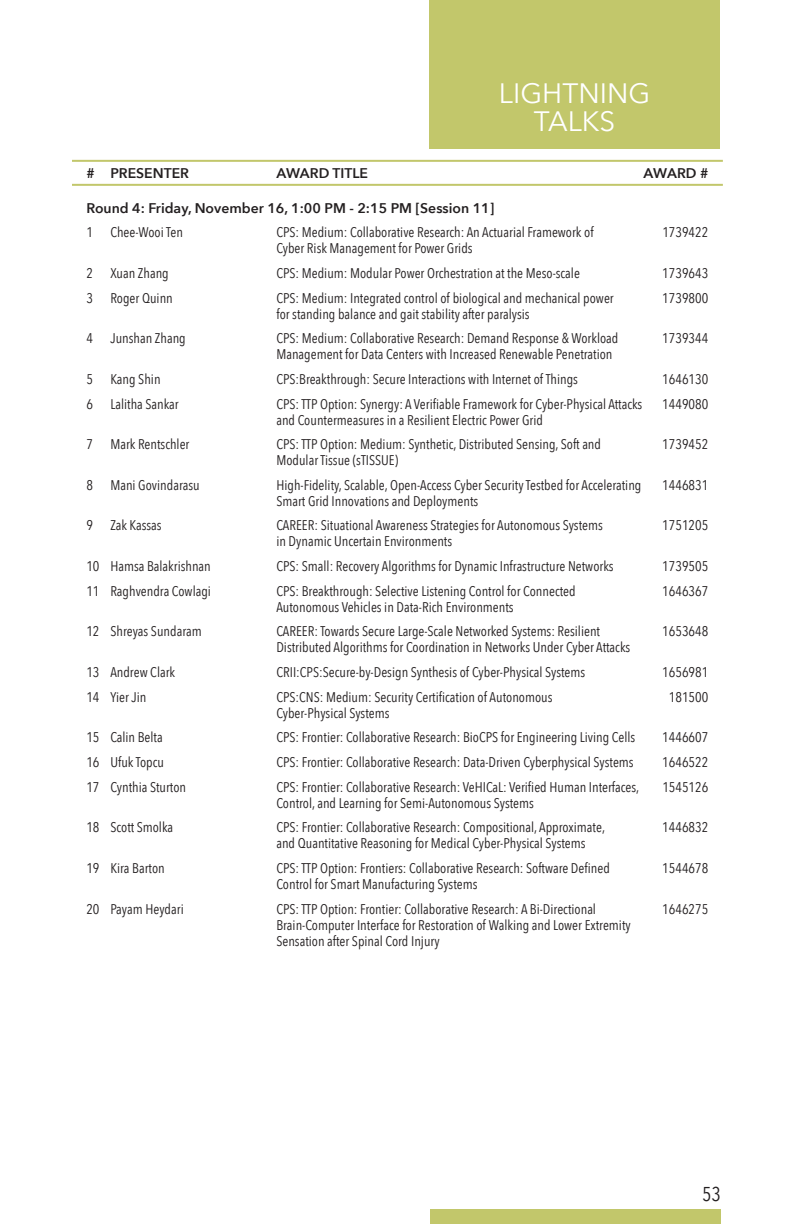
<style>
.page{position:relative;width:792px;height:1224px;background:#fff}
.page>*{position:absolute;margin:0;border:0;box-sizing:border-box;transform-origin:0 0}
.t1{font:28px/28px "Avenir Next";color:#fff;text-align:center}
.t2{font:20px "Avenir Next Condensed";color:#231f20}
.LT_Top{font:14px/16px "Avenir Next Condensed";color:#231f20}
.LT_Top-2{font:600 14px "Avenir Next";color:#231f20}
</style>
<div class="page">
<div style="left:429px;top:0;width:291px;height:148px;background:#c2c76b"></div>
<div style="left:430px;top:1210px;width:291px;height:14px;background:#c2c76b"></div>
<hr style="left:72px;top:160px;width:651px;height:2px;background:#c2c76b">
<hr style="left:72px;top:184px;width:651px;height:2px;background:#c2c76b">
<h1 class="t1" style="left:499px;top:78px;width:153px">LIGHTNING<br>TALKS</h1>
<p class="LT_Top-2" style="left:86px;top:161px;width:104px"># PRESENTER</p>
<p class="LT_Top-2" style="left:276px;top:161px;width:93px">AWARD TITLE</p>
<p class="LT_Top-2" style="left:644px;top:161px;width:66px">AWARD #</p>
<p class="LT_Top-2" style="left:86px;top:196px;width:410px">Round 4: Friday, November 16, 1:00 PM - 2:15 PM [Session 11]</p>
<p class="LT_Top" style="left:86px;top:224px;width:98px">1 Chee-Wooi Ten</p>
<p class="LT_Top" style="left:276px;top:224px;width:319px">CPS: Medium: Collaborative Research: An Actuarial Framework of</p>
<p class="LT_Top" style="left:662px;top:224px;width:48px">1739422</p>
<p class="LT_Top" style="left:276px;top:240px;width:198px">Cyber Risk Management for Power Grids</p>
<p class="LT_Top" style="left:86px;top:264px;width:84px">2 Xuan Zhang</p>
<p class="LT_Top" style="left:276px;top:264px;width:305px">CPS: Medium: Modular Power Orchestration at the Meso-scale</p>
<p class="LT_Top" style="left:662px;top:264px;width:48px">1739643</p>
<p class="LT_Top" style="left:86px;top:289px;width:88px">3 Roger Quinn</p>
<p class="LT_Top" style="left:276px;top:289px;width:339px">CPS: Medium: Integrated control of biological and mechanical power</p>
<p class="LT_Top" style="left:662px;top:289px;width:48px">1739800</p>
<p class="LT_Top" style="left:276px;top:305px;width:255px">for standing balance and gait stability after paralysis</p>
<p class="LT_Top" style="left:86px;top:330px;width:101px">4 Junshan Zhang</p>
<p class="LT_Top" style="left:276px;top:330px;width:344px">CPS: Medium: Collaborative Research: Demand Response &amp; Workload</p>
<p class="LT_Top" style="left:662px;top:330px;width:48px">1739344</p>
<p class="LT_Top" style="left:276px;top:346px;width:338px">Management for Data Centers with Increased Renewable Penetration</p>
<p class="LT_Top" style="left:86px;top:370px;width:76px">5 Kang Shin</p>
<p class="LT_Top" style="left:276px;top:370px;width:303px">CPS:Breakthrough: Secure Interactions with Internet of Things</p>
<p class="LT_Top" style="left:662px;top:370px;width:48px">1646130</p>
<p class="LT_Top" style="left:86px;top:395px;width:94px">6 Lalitha Sankar</p>
<p class="LT_Top" style="left:276px;top:395px;width:368px">CPS: TTP Option: Synergy: A Verifiable Framework for Cyber-Physical Attacks</p>
<p class="LT_Top" style="left:662px;top:395px;width:48px">1449080</p>
<p class="LT_Top" style="left:276px;top:411px;width:268px">and Countermeasures in a Resilient Electric Power Grid</p>
<p class="LT_Top" style="left:86px;top:436px;width:105px">7 Mark Rentschler</p>
<p class="LT_Top" style="left:276px;top:436px;width:326px">CPS: TTP Option: Medium: Synthetic, Distributed Sensing, Soft and</p>
<p class="LT_Top" style="left:662px;top:436px;width:48px">1739452</p>
<p class="LT_Top" style="left:276px;top:452px;width:123px">Modular Tissue (sTISSUE)</p>
<p class="LT_Top" style="left:86px;top:476px;width:115px">8 Mani Govindarasu</p>
<p class="LT_Top" style="left:276px;top:476px;width:367px">High-Fidelity, Scalable, Open-Access Cyber Security Testbed for Accelerating</p>
<p class="LT_Top" style="left:662px;top:476px;width:48px">1446831</p>
<p class="LT_Top" style="left:276px;top:492px;width:203px">Smart Grid Innovations and Deployments</p>
<p class="LT_Top" style="left:86px;top:517px;width:77px">9 Zak Kassas</p>
<p class="LT_Top" style="left:276px;top:517px;width:328px">CAREER: Situational Awareness Strategies for Autonomous Systems</p>
<p class="LT_Top" style="left:662px;top:517px;width:48px">1751205</p>
<p class="LT_Top" style="left:276px;top:533px;width:177px">in Dynamic Uncertain Environments</p>
<p class="LT_Top" style="left:86px;top:558px;width:126px">10 Hamsa Balakrishnan</p>
<p class="LT_Top" style="left:276px;top:558px;width:339px">CPS: Small: Recovery Algorithms for Dynamic Infrastructure Networks</p>
<p class="LT_Top" style="left:662px;top:558px;width:48px">1739505</p>
<p class="LT_Top" style="left:86px;top:582px;width:126px">11 Raghvendra Cowlagi</p>
<p class="LT_Top" style="left:276px;top:582px;width:301px">CPS: Breakthrough: Selective Listening Control for Connected</p>
<p class="LT_Top" style="left:662px;top:582px;width:48px">1646367</p>
<p class="LT_Top" style="left:276px;top:598px;width:239px">Autonomous Vehicles in Data-Rich Environments</p>
<p class="LT_Top" style="left:86px;top:623px;width:117px">12 Shreyas Sundaram</p>
<p class="LT_Top" style="left:276px;top:623px;width:325px">CAREER: Towards Secure Large-Scale Networked Systems: Resilient</p>
<p class="LT_Top" style="left:662px;top:623px;width:48px">1653648</p>
<p class="LT_Top" style="left:276px;top:639px;width:355px">Distributed Algorithms for Coordination in Networks Under Cyber Attacks</p>
<p class="LT_Top" style="left:86px;top:663px;width:90px">13 Andrew Clark</p>
<p class="LT_Top" style="left:276px;top:663px;width:310px">CRII:CPS:Secure-by-Design Synthesis of Cyber-Physical Systems</p>
<p class="LT_Top" style="left:662px;top:663px;width:48px">1656981</p>
<p class="LT_Top" style="left:86px;top:688px;width:62px">14 Yier Jin</p>
<p class="LT_Top" style="left:276px;top:688px;width:278px">CPS:CNS: Medium: Security Certification of Autonomous</p>
<p class="LT_Top" style="left:669px;top:688px;width:41px">181500</p>
<p class="LT_Top" style="left:276px;top:704px;width:115px">Cyber-Physical Systems</p>
<p class="LT_Top" style="left:86px;top:729px;width:78px">15 Calin Belta</p>
<p class="LT_Top" style="left:276px;top:729px;width:360px">CPS: Frontier: Collaborative Research: BioCPS for Engineering Living Cells</p>
<p class="LT_Top" style="left:662px;top:729px;width:48px">1446607</p>
<p class="LT_Top" style="left:86px;top:753px;width:79px">16 Ufuk Topcu</p>
<p class="LT_Top" style="left:276px;top:753px;width:359px">CPS: Frontier: Collaborative Research: Data-Driven Cyberphysical Systems</p>
<p class="LT_Top" style="left:662px;top:753px;width:48px">1646522</p>
<p class="LT_Top" style="left:86px;top:778px;width:101px">17 Cynthia Sturton</p>
<p class="LT_Top" style="left:276px;top:778px;width:364px">CPS: Frontier: Collaborative Research: VeHICaL: Verified Human Interfaces,</p>
<p class="LT_Top" style="left:662px;top:778px;width:48px">1545126</p>
<p class="LT_Top" style="left:276px;top:794px;width:259px">Control, and Learning for Semi-Autonomous Systems</p>
<p class="LT_Top" style="left:86px;top:819px;width:88px">18 Scott Smolka</p>
<p class="LT_Top" style="left:276px;top:819px;width:330px">CPS: Frontier: Collaborative Research: Compositional, Approximate,</p>
<p class="LT_Top" style="left:662px;top:819px;width:48px">1446832</p>
<p class="LT_Top" style="left:276px;top:835px;width:311px">and Quantitative Reasoning for Medical Cyber-Physical Systems</p>
<p class="LT_Top" style="left:86px;top:859px;width:80px">19 Kira Barton</p>
<p class="LT_Top" style="left:276px;top:859px;width:335px">CPS: TTP Option: Frontiers: Collaborative Research: Software Defined</p>
<p class="LT_Top" style="left:662px;top:859px;width:48px">1544678</p>
<p class="LT_Top" style="left:276px;top:875px;width:203px">Control for Smart Manufacturing Systems</p>
<p class="LT_Top" style="left:86px;top:900px;width:99px">20 Payam Heydari</p>
<p class="LT_Top" style="left:276px;top:900px;width:321px">CPS: TTP Option: Frontier: Collaborative Research: A Bi-Directional</p>
<p class="LT_Top" style="left:662px;top:900px;width:48px">1646275</p>
<p class="LT_Top" style="left:276px;top:916px;width:356px">Brain-Computer Interface for Restoration of Walking and Lower Extremity<br>Sensation after Spinal Cord Injury</p>
<h2 class="t2" style="left:702px;top:1177px;width:20px">53</h2>
</div>
